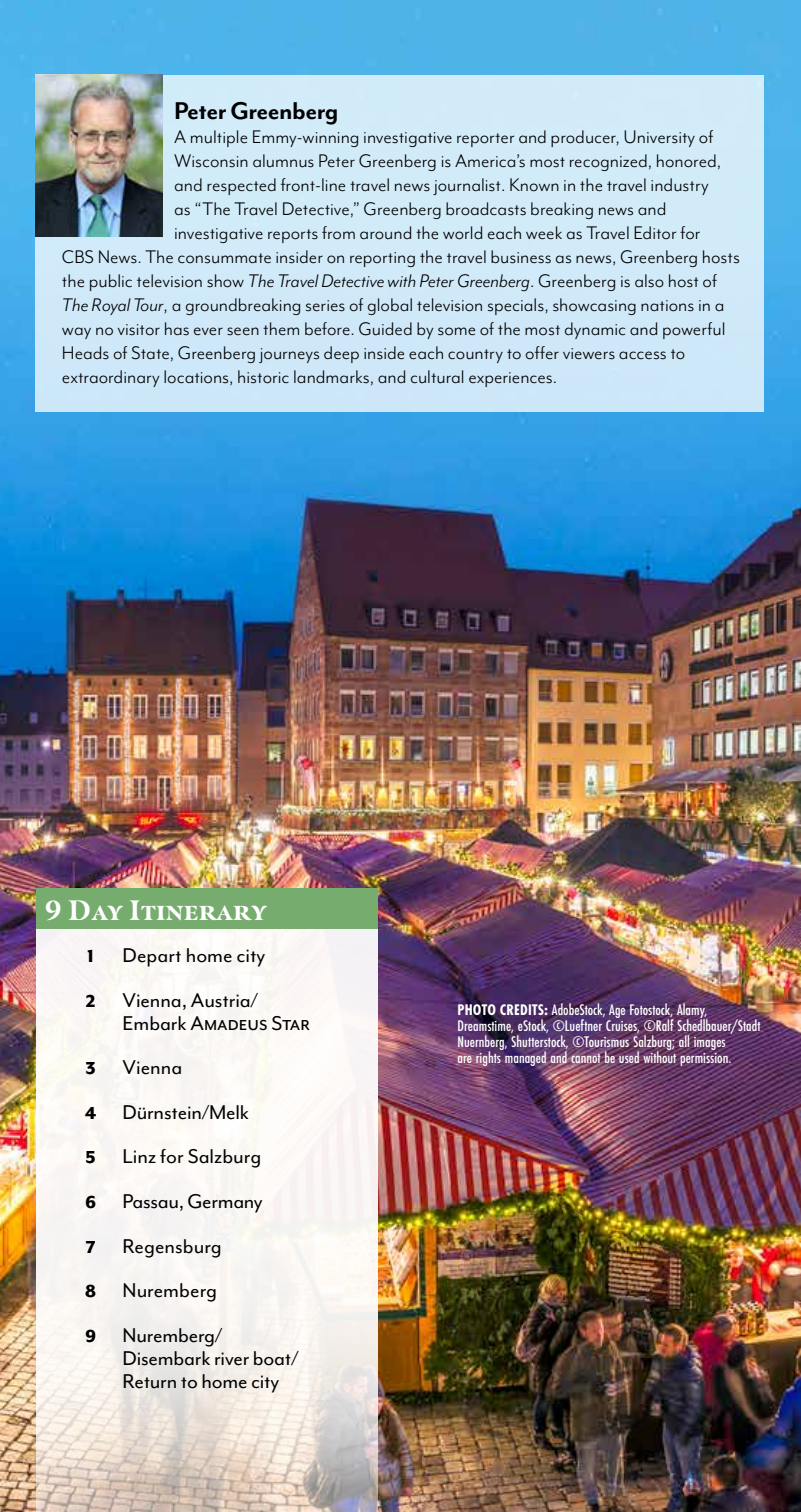
<style>
.page{position:relative;width:801px;height:1512px;background:#fff}
.page>*{position:absolute;margin:0;border:0;box-sizing:border-box;transform-origin:0 0}
.t1{font:700 28px "Mr Eaves Mod OT";letter-spacing:-.02em;color:#000}
.t2{font:700 28px "Masqualero";letter-spacing:.025em;color:#fff}
.t3{font:23px/44.6px "Mr Eaves Mod OT";letter-spacing:-.005em;color:#000}
.t4{font:21px "Mr Eaves Mod OT";color:#000}
.t5{font:500 16px/16px "Futura PT Cond";color:#fff}
.s1{font-style:italic}
.s2{font-weight:800;font-size:20px}
.s3{font-weight:700}
</style>
<div class="page">
<img style="left:0;top:0;width:801px;height:1512px">
<svg style="left:36px;top:929px;width:342px;height:583px;fill:#f9f5f3"></svg>
<div style="left:35px;top:75px;width:729px;height:337px;background:#d1ebf9"></div>
<img style="left:35px;top:75px;width:127px;height:161px">
<div style="left:36px;top:888px;width:342px;height:41px;background:#77ac6f"></div>
<h1 class="t1" style="left:174px;top:94px;width:166px">Peter Greenberg</h1>
<p class="t4" style="left:174px;top:125px;width:541px">A multiple Emmy-winning investigative reporter and producer, University of</p>
<p class="t4" style="left:174px;top:149px;width:549px">Wisconsin alumnus Peter Greenberg is America’s most recognized, honored,</p>
<p class="t4" style="left:174px;top:173px;width:536px">and respected front-line travel news journalist. Known in the travel industry</p>
<p class="t4" style="left:174px;top:197px;width:494px">as “The Travel Detective,” Greenberg broadcasts breaking news and</p>
<p class="t4" style="left:174px;top:221px;width:528px">investigative reports from around the world each week as Travel Editor for</p>
<p class="t4" style="left:62px;top:245px;width:680px">CBS News. The consummate insider on reporting the travel business as news, Greenberg hosts</p>
<p class="t4" style="left:62px;top:269px;width:657px">the public television show <span class="s1">The Travel Detective with Peter Greenberg</span>. Greenberg is also host of</p>
<p class="t4" style="left:62px;top:293px;width:664px"><span class="s1">The Royal Tour</span>, a groundbreaking series of global television specials, showcasing nations in a</p>
<p class="t4" style="left:62px;top:317px;width:665px">way no visitor has ever seen them before. Guided by some of the most dynamic and powerful</p>
<p class="t4" style="left:62px;top:341px;width:625px">Heads of State, Greenberg journeys deep inside each country to offer viewers access to</p>
<p class="t4" style="left:62px;top:365px;width:497px">extraordinary locations, historic landmarks, and cultural experiences.</p>
<h1 class="t2" style="left:45px;top:893px;width:223px">9 Day Itinerary</h1>
<p class="t3" style="left:86px;top:933px;width:181px"><span class="s2">1</span> Depart home city<br><span class="s2">2</span> Vienna, Austria/</p>
<p class="t3" style="left:85px;top:1000px;width:227px;text-indent:38px">Embark Amadeus Star<br><span class="s2">3</span> Vienna<br><span class="s2">4</span> Dürnstein/Melk<br><span class="s2">5</span> Linz for Salzburg<br><span class="s2">6</span> Passau, Germany<br><span class="s2">7</span> Regensburg<br><span class="s2">8</span> Nuremberg<br><span class="s2">9</span> Nuremberg/</p>
<p class="t3" style="left:123px;top:1346px;width:178px;line-height:23px">Disembark river boat/<br>Return to home city</p>
<p class="t5" style="left:458px;top:1002px;width:304px"><span class="s3">PHOTO CREDITS:</span> AdobeStock, Age Fotostock, Alamy, Dreamstime, eStock, ©Lueftner Cruises, ©Ralf Schedlbauer/Stadt Nuernberg, Shutterstock, ©Tourismus Salzburg; all images<br>are rights managed and cannot be used without permission.</p>
</div>
